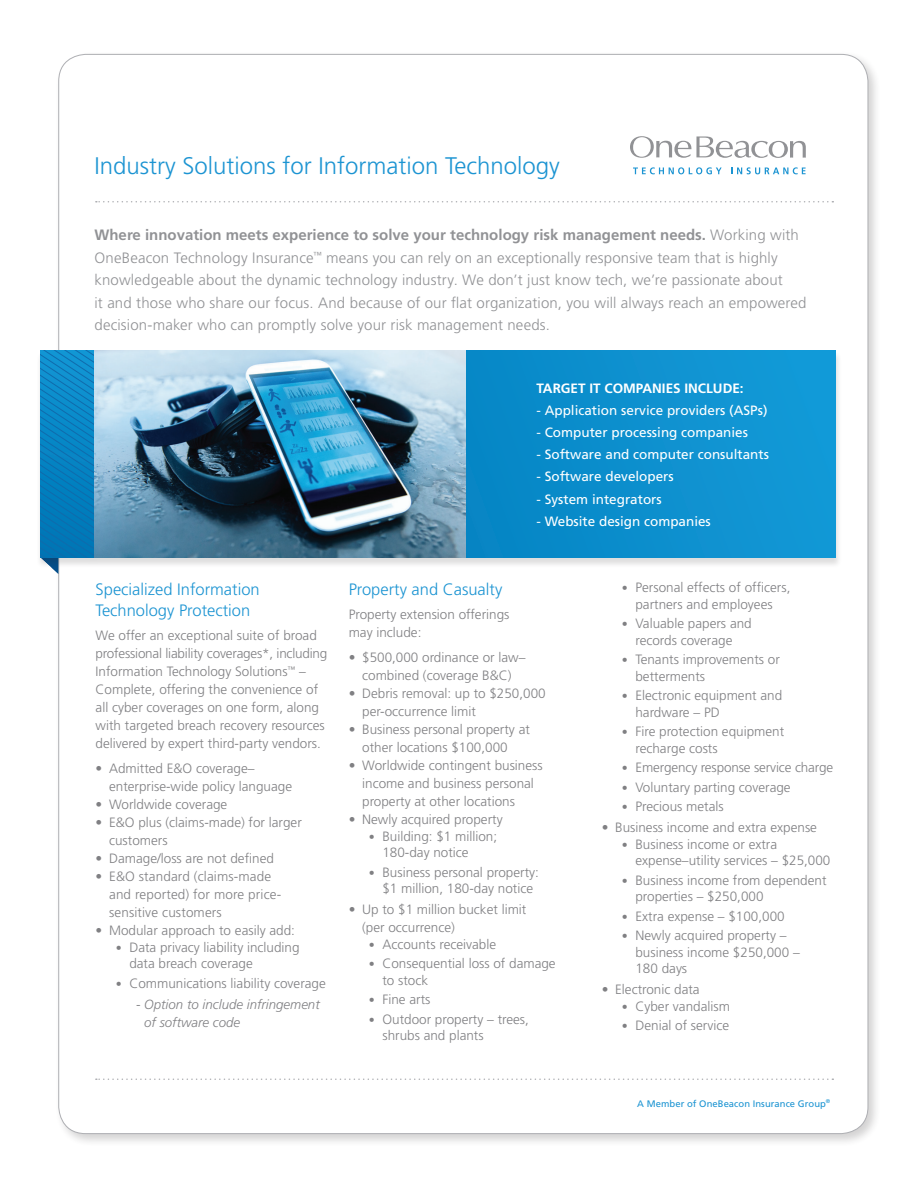
<style>
.page{position:relative;width:918px;height:1188px;background:#fff}
.page>*{position:absolute;margin:0;border:0;box-sizing:border-box;transform-origin:0 0}
.t1{font:300 24px "Frutiger";color:#1c94d2}
.t2{font:300 16.5px/21px "Frutiger";color:#1c94d2}
.t3{font:300 15px/22.5px "Frutiger";letter-spacing:.01em;color:#919295}
.t4{font:300 13.5px/18px "Frutiger";color:#808083}
.t5{font:13.5px "Frutiger";color:#fff}
.t6{font:700 13.5px "Frutiger";color:#fff}
.t7{font:italic 300 13.35px/18px "Frutiger";color:#808083}
.t8{font:9.45px "Frutiger";letter-spacing:.005em;color:#1c94d2}
.s1{font-weight:700}
.s2{font-weight:400;font-size:12px}
</style>
<div class="page">
<div style="left:55px;top:50px;width:826px;height:1097px;background:#231f20;opacity:.2"></div>
<div style="left:59px;top:54px;width:809px;height:1080px;background:#fff;border-radius:27px"></div>
<svg style="left:630px;top:136px;width:176px;height:22px"></svg>
<svg style="left:633px;top:167px;width:89px;height:7px"></svg>
<svg style="left:731px;top:167px;width:75px;height:7px"></svg>
<svg style="left:96px;top:201px;width:737px;height:1px"></svg>
<svg style="left:96px;top:1078px;width:737px;height:2px"></svg>
<div style="left:36px;top:352px;width:806px;height:217px;background:#231f20;opacity:.15"></div>
<div style="left:87px;top:350px;width:749px;height:207px;background:#0e90cf"></div>
<svg style="left:36px;top:350px;width:63px;height:224px"></svg>
<img style="left:95px;top:350px;width:370px;height:207px">
<h1 class="t1" style="left:94px;top:152px;width:467px">Industry Solutions for Information Technology</h1>
<p class="t3" style="left:94px;top:224px;width:714px"><span class="s1">Where innovation meets experience to solve your technology risk management needs.</span> Working with OneBeacon Technology Insurance<sup>™</sup> means you can rely on an exceptionally responsive team that is highly knowledgeable about the dynamic technology industry. We don’t just know tech, we’re passionate about<br>it and those who share our focus. And because of our flat organization, you will always reach an empowered decision-maker who can promptly solve your risk management needs.</p>
<p class="t2" style="left:96px;top:578px;width:166px">Specialized Information<br>Technology Protection</p>
<p class="t4" style="left:96px;top:627px;width:233px">We offer an exceptional suite of broad professional liability coverages*, including Information Technology Solutions<sup>™</sup> – Complete, offering the convenience of all cyber coverages on one form, along with targeted breach recovery resources delivered by expert third-party vendors.</p>
<p class="t4" style="left:109px;top:759px;width:185px;text-indent:-14px">• Admitted E&amp;O coverage– enterprise-wide policy language</p>
<p class="t4" style="left:96px;top:795px;width:133px">• Worldwide coverage</p>
<p class="t4" style="left:109px;top:813px;width:194px;text-indent:-14px">• E&amp;O plus (claims-made) for larger customers</p>
<p class="t4" style="left:96px;top:849px;width:180px">• Damage/loss are not defined</p>
<p class="t4" style="left:109px;top:867px;width:174px;text-indent:-14px">• E&amp;O standard (claims-made and reported) for more price&shy;sensitive customers</p>
<p class="t4" style="left:96px;top:921px;width:201px">• Modular approach to easily add:</p>
<p class="t4" style="left:129px;top:939px;width:172px;line-height:16.5px;text-indent:-14px"><span class="s2">•</span> Data privacy liability including data breach coverage</p>
<p class="t4" style="left:116px;top:974px;width:211px"><span class="s2">•</span> Communications liability coverage</p>
<p class="t7" style="left:144px;top:995px;width:177px;text-indent:-8px">- Option to include infringement of software code</p>
<p class="t6" style="left:536px;top:380px;width:209px">TARGET IT COMPANIES INCLUDE:</p>
<p class="t5" style="left:536px;top:402px;width:233px">- Application service providers (ASPs)</p>
<p class="t5" style="left:536px;top:424px;width:213px">- Computer processing companies</p>
<p class="t5" style="left:536px;top:447px;width:234px">- Software and computer consultants</p>
<p class="t5" style="left:536px;top:469px;width:139px">- Software developers</p>
<p class="t5" style="left:536px;top:491px;width:127px">- System integrators</p>
<p class="t5" style="left:536px;top:513px;width:176px">- Website design companies</p>
<p class="t2" style="left:349px;top:578px;width:155px">Property and Casualty</p>
<p class="t4" style="left:349px;top:606px;width:162px">Property extension offerings may include:</p>
<p class="t4" style="left:349px;top:648px;width:178px;text-align:center">• $500,000 ordinance or law– combined (coverage B&amp;C)</p>
<p class="t4" style="left:362px;top:684px;width:185px;text-indent:-14px">• Debris removal: up to $250,000 per-occurrence limit</p>
<p class="t4" style="left:362px;top:720px;width:169px;text-indent:-14px">• Business personal property at other locations $100,000</p>
<p class="t4" style="left:362px;top:756px;width:182px;text-indent:-14px">• Worldwide contingent business income and business personal property at other locations</p>
<p class="t4" style="left:349px;top:810px;width:156px">• Newly acquired property</p>
<p class="t4" style="left:382px;top:828px;width:116px;line-height:16.5px;text-indent:-14px"><span class="s2">•</span> Building: $1 million;<br>180-day notice</p>
<p class="t4" style="left:369px;top:864px;width:172px;line-height:16.5px;text-align:center"><span class="s2">•</span> Business personal property: $1 million, 180-day notice</p>
<p class="t4" style="left:362px;top:900px;width:166px;text-indent:-14px">• Up to $1 million bucket limit (per occurrence)</p>
<p class="t4" style="left:369px;top:935px;width:129px"><span class="s2">•</span> Accounts receivable</p>
<p class="t4" style="left:382px;top:955px;width:175px;line-height:16.5px;text-indent:-14px"><span class="s2">•</span> Consequential loss of damage to stock</p>
<p class="t4" style="left:369px;top:990px;width:63px"><span class="s2">•</span> Fine arts</p>
<p class="t4" style="left:382px;top:1011px;width:148px;line-height:16.5px;text-indent:-14px"><span class="s2">•</span> Outdoor property – trees, shrubs and plants</p>
<p class="t4" style="left:622px;top:579px;width:170px;line-height:16.5px;text-align:center"><span class="s2">•</span> Personal effects of officers, partners and employees</p>
<p class="t4" style="left:622px;top:615px;width:131px;line-height:16.5px;text-align:center"><span class="s2">•</span> Valuable papers and records coverage</p>
<p class="t4" style="left:635px;top:651px;width:146px;line-height:16.5px;text-indent:-14px"><span class="s2">•</span> Tenants improvements or betterments</p>
<p class="t4" style="left:635px;top:687px;width:148px;line-height:16.5px;text-indent:-14px"><span class="s2">•</span> Electronic equipment and hardware – PD</p>
<p class="t4" style="left:635px;top:723px;width:150px;line-height:16.5px;text-indent:-14px"><span class="s2">•</span> Fire protection equipment recharge costs</p>
<p class="t4" style="left:622px;top:759px;width:213px"><span class="s2">•</span> Emergency response service charge</p>
<p class="t4" style="left:622px;top:778px;width:170px"><span class="s2">•</span> Voluntary parting coverage</p>
<p class="t4" style="left:622px;top:798px;width:103px"><span class="s2">•</span> Precious metals</p>
<p class="t4" style="left:602px;top:819px;width:217px">• Business income and extra expense</p>
<p class="t4" style="left:635px;top:836px;width:197px;line-height:16.5px;text-indent:-14px"><span class="s2">•</span> Business income or extra expense–utility services – $25,000</p>
<p class="t4" style="left:635px;top:872px;width:193px;line-height:16.5px;text-indent:-14px"><span class="s2">•</span> Business income from dependent properties – $250,000</p>
<p class="t4" style="left:622px;top:907px;width:164px"><span class="s2">•</span> Extra expense – $100,000</p>
<p class="t4" style="left:635px;top:927px;width:166px;line-height:16.5px;text-indent:-14px"><span class="s2">•</span> Newly acquired property – business income $250,000 –<br>180 days</p>
<p class="t4" style="left:602px;top:981px;width:99px">• Electronic data</p>
<p class="t4" style="left:622px;top:997px;width:109px"><span class="s2">•</span> Cyber vandalism</p>
<p class="t4" style="left:622px;top:1017px;width:109px"><span class="s2">•</span> Denial of service</p>
<p class="t8" style="left:637px;top:1098px;width:195px">A Member of OneBeacon Insurance Group<sup>®</sup></p>
</div>
